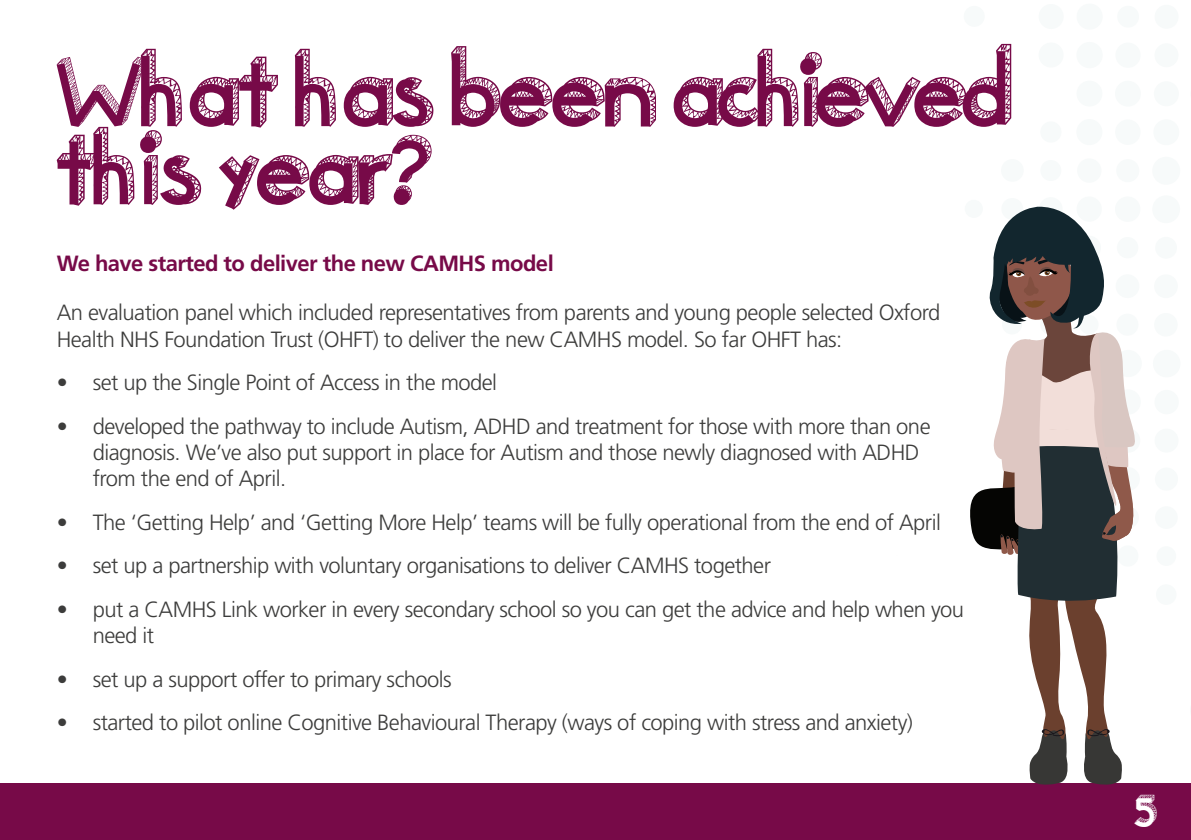
<style>
.page{position:relative;width:1191px;height:840px;background:#fff}
.page>*{position:absolute;margin:0;border:0;box-sizing:border-box;transform-origin:0 0}
.t1{font:100px/78px "Teen";letter-spacing:-.05em;color:#770a48}
.t2{font:46px "Teen";color:#fff}
.t3{font:300 22px/26.4px "Frutiger LT Std";letter-spacing:-.025em;color:#3c3c3b}
.t4{font:700 22px "Frutiger LT Std";letter-spacing:-.025em;color:#770a48}
</style>
<div class="page">
<div style="left:1117px;top:545px;width:21px;height:21px;background:#f7fafa;border-radius:50%"></div>
<div style="left:1117px;top:506px;width:22px;height:22px;background:#f7fafa;border-radius:50%"></div>
<div style="left:1116px;top:467px;width:23px;height:23px;background:#f7fafa;border-radius:50%"></div>
<div style="left:1116px;top:428px;width:24px;height:24px;background:#f7fafa;border-radius:50%"></div>
<div style="left:1115px;top:389px;width:25px;height:25px;background:#f7fafa;border-radius:50%"></div>
<div style="left:1114px;top:350px;width:27px;height:27px;background:#f7fafa;border-radius:50%"></div>
<div style="left:1156px;top:584px;width:20px;height:20px;background:#f7fafa;border-radius:50%"></div>
<div style="left:1156px;top:546px;width:20px;height:19px;background:#f7fafa;border-radius:50%"></div>
<div style="left:1155px;top:506px;width:22px;height:22px;background:#f7fafa;border-radius:50%"></div>
<div style="left:1155px;top:467px;width:23px;height:23px;background:#f7fafa;border-radius:50%"></div>
<div style="left:1154px;top:428px;width:24px;height:24px;background:#f7fafa;border-radius:50%"></div>
<div style="left:1154px;top:389px;width:24px;height:25px;background:#f7fafa;border-radius:50%"></div>
<div style="left:1153px;top:349px;width:27px;height:28px;background:#f7fafa;border-radius:50%"></div>
<div style="left:964px;top:200px;width:19px;height:18px;background:#f7fafa;border-radius:9px"></div>
<div style="left:963px;top:6px;width:21px;height:21px;background:#f7fafa;border-radius:50%"></div>
<div style="left:1001px;top:198px;width:22px;height:22px;background:#f7fafa;border-radius:50%"></div>
<div style="left:1001px;top:159px;width:22px;height:23px;background:#f7fafa;border-radius:50%"></div>
<div style="left:1039px;top:197px;width:23px;height:24px;background:#f7fafa;border-radius:50%"></div>
<div style="left:1040px;top:160px;width:21px;height:21px;background:#f7fafa;border-radius:50%"></div>
<div style="left:1040px;top:121px;width:21px;height:21px;background:#f7fafa;border-radius:50%"></div>
<div style="left:1038px;top:42px;width:25px;height:25px;background:#f7fafa;border-radius:50%"></div>
<div style="left:1038px;top:4px;width:25px;height:25px;background:#f7fafa;border-radius:50%"></div>
<div style="left:1076px;top:196px;width:25px;height:25px;background:#f7fafa;border-radius:50%"></div>
<div style="left:1077px;top:158px;width:24px;height:25px;background:#f7fafa;border-radius:50%"></div>
<div style="left:1076px;top:119px;width:26px;height:26px;background:#f7fafa;border-radius:50%"></div>
<div style="left:1076px;top:81px;width:26px;height:25px;background:#f7fafa;border-radius:50%"></div>
<div style="left:1076px;top:42px;width:26px;height:26px;background:#f7fafa;border-radius:50%"></div>
<div style="left:1076px;top:4px;width:26px;height:26px;background:#f7fafa;border-radius:50%"></div>
<div style="left:1116px;top:313px;width:22px;height:22px;background:#f7fafa;border-radius:50%"></div>
<div style="left:1115px;top:274px;width:24px;height:24px;background:#f7fafa;border-radius:50%"></div>
<div style="left:1117px;top:237px;width:21px;height:21px;background:#f7fafa;border-radius:50%"></div>
<div style="left:1115px;top:196px;width:25px;height:26px;background:#f7fafa;border-radius:50%"></div>
<div style="left:1116px;top:159px;width:23px;height:23px;background:#f7fafa;border-radius:50%"></div>
<div style="left:1115px;top:119px;width:25px;height:26px;background:#f7fafa;border-radius:50%"></div>
<div style="left:1115px;top:81px;width:25px;height:26px;background:#f7fafa;border-radius:50%"></div>
<div style="left:1115px;top:43px;width:25px;height:25px;background:#f7fafa;border-radius:50%"></div>
<div style="left:1117px;top:6px;width:22px;height:22px;background:#f7fafa;border-radius:50%"></div>
<div style="left:1154px;top:313px;width:23px;height:23px;background:#f7fafa;border-radius:50%"></div>
<div style="left:1154px;top:274px;width:23px;height:24px;background:#f7fafa;border-radius:50%"></div>
<div style="left:1155px;top:237px;width:22px;height:21px;background:#f7fafa;border-radius:50%"></div>
<div style="left:1152px;top:195px;width:28px;height:28px;background:#f7fafa;border-radius:50%"></div>
<div style="left:1152px;top:157px;width:28px;height:28px;background:#f7fafa;border-radius:50%"></div>
<div style="left:1153px;top:119px;width:26px;height:26px;background:#f7fafa;border-radius:50%"></div>
<div style="left:1153px;top:81px;width:25px;height:25px;background:#f7fafa;border-radius:50%"></div>
<div style="left:1154px;top:43px;width:24px;height:24px;background:#f7fafa;border-radius:50%"></div>
<div style="left:1154px;top:5px;width:24px;height:24px;background:#f7fafa;border-radius:50%"></div>
<div style="left:0;top:782px;width:1191px;height:57px;background:#770a48"></div>
<svg style="left:964px;top:206px;width:172px;height:579px"></svg>
<h1 class="t1" style="left:57px;top:59px;width:961px">What has been achieved this year?</h1>
<p class="t4" style="left:57px;top:250px;width:498px">We have started to deliver the new CAMHS model</p>
<p class="t3" style="left:57px;top:299px;width:885px">An evaluation panel which included representatives from parents and young people selected Oxford<br>Health NHS Foundation Trust (OHFT) to deliver the new CAMHS model. So far OHFT has:</p>
<p class="t3" style="left:57px;top:369px;width:442px">• set up the Single Point of Access in the model</p>
<p class="t3" style="left:93px;top:413px;width:839px;text-indent:-36px">• developed the pathway to include Autism, ADHD and treatment for those with more than one diagnosis. We’ve also put support in place for Autism and those newly diagnosed with ADHD from the end of April.</p>
<p class="t3" style="left:57px;top:509px;width:885px">• The ‘Getting Help’ and ‘Getting More Help’ teams will be fully operational from the end of April</p>
<p class="t3" style="left:57px;top:552px;width:716px">• set up a partnership with voluntary organisations to deliver CAMHS together</p>
<p class="t3" style="left:93px;top:596px;width:873px;text-indent:-36px">• put a CAMHS Link worker in every secondary school so you can get the advice and help when you need it</p>
<p class="t3" style="left:57px;top:665px;width:396px">• set up a support offer to primary schools</p>
<p class="t3" style="left:57px;top:709px;width:858px">• started to pilot online Cognitive Behavioural Therapy (ways of coping with stress and anxiety)</p>
<h2 class="t2" style="left:1134px;top:788px;width:25px">5</h2>
</div>
